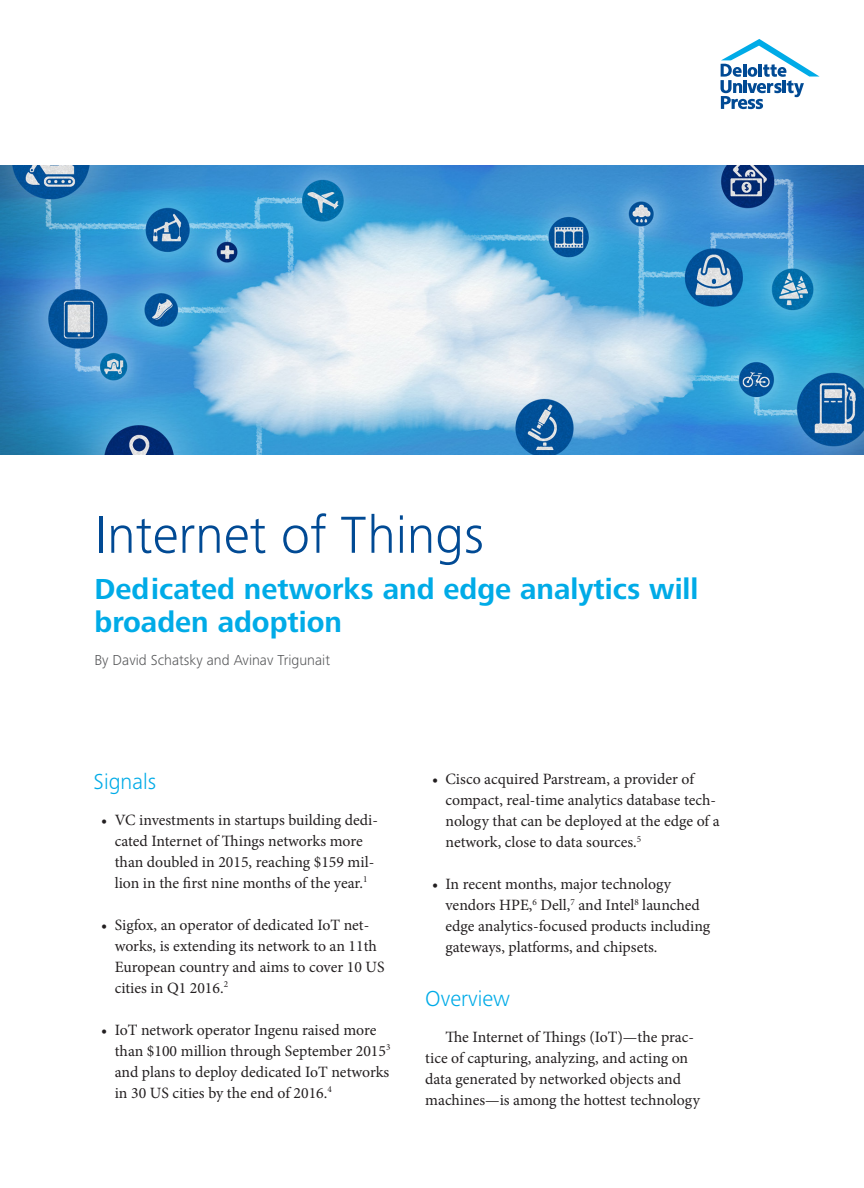
<style>
.page{position:relative;width:864px;height:1188px;background:#fff}
.page>*{position:absolute;margin:0;border:0;box-sizing:border-box;transform-origin:0 0}
.heading1{font:300 54px "Frutiger Next Pro";color:#014a94}
.heading1a-subheading{font:700 30px/33px "Frutiger Next Pro";color:#00abe7}
.heading2{font:300 22.5px "Frutiger Next Pro";color:#00abe7}
.body-indent{font:15.75px/21px "Minion Pro";color:#231f20}
.heading1a-subheading-2{font:300 15px "Frutiger Next Pro";color:#57585a}
</style>
<div class="page">
<img style="left:0;top:165px;width:864px;height:289px">
<svg style="left:721px;top:39px;width:99px;height:70px"></svg>
<p class="heading1" style="left:94px;top:504px;width:391px">Internet of Things</p>
<p class="heading1a-subheading" style="left:94px;top:573px;width:605px">Dedicated networks and edge analytics will broaden adoption</p>
<p class="heading1a-subheading-2" style="left:94px;top:651px;width:237px">By David Schatsky and Avinav Trigunait</p>
<p class="heading2" style="left:94px;top:768px;width:64px">Signals</p>
<p class="body-indent" style="left:115px;top:809px;width:265px;text-indent:-14px">• VC investments in startups building dedi&shy;cated Internet of Things networks more than doubled in 2015, reaching $159 mil&shy;lion in the first nine months of the year.<sup>1</sup></p>
<p class="body-indent" style="left:115px;top:914px;width:271px;text-indent:-14px">• Sigfox, an operator of dedicated IoT net&shy;works, is extending its network to an 11th European country and aims to cover 10 US cities in Q1 2016.<sup>2</sup></p>
<p class="body-indent" style="left:115px;top:1019px;width:277px;text-indent:-14px">• IoT network operator Ingenu raised more than $100 million through September 2015<sup>3 </sup>and plans to deploy dedicated IoT networks in 30 US cities by the end of 2016.<sup>4</sup></p>
<p class="body-indent" style="left:446px;top:768px;width:276px;text-indent:-14px">• Cisco acquired Parstream, a provider of compact, real-time analytics database tech&shy;nology that can be deployed at the edge of a network, close to data sources.<sup>5</sup></p>
<p class="body-indent" style="left:446px;top:873px;width:266px;text-indent:-14px">• In recent months, major technology vendors HPE,<sup>6</sup> Dell,<sup>7</sup> and Intel<sup>8</sup> launched edge analytics-focused products including gateways, platforms, and chipsets.</p>
<p class="heading2" style="left:425px;top:986px;width:86px">Overview</p>
<p class="body-indent" style="left:425px;top:1026px;width:276px;text-indent:20px">The Internet of Things (IoT)—the prac&shy;tice of capturing, analyzing, and acting on data generated by networked objects and machines—is among the hottest technology</p>
</div>
